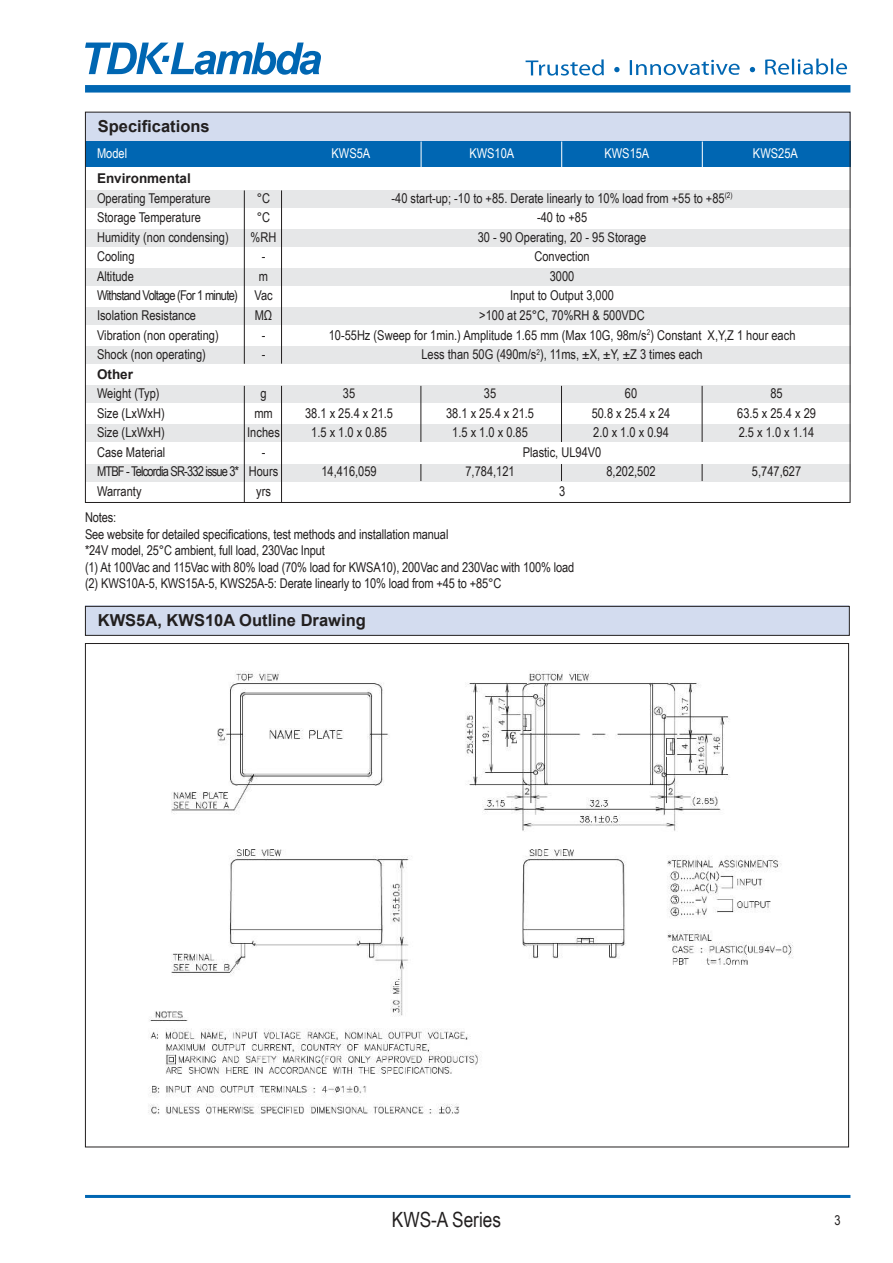
<style>
.page{position:relative;width:893px;height:1263px;background:#fff}
.page>*{position:absolute;margin:0;border:0;box-sizing:border-box;transform-origin:0 0}
.t1{font:21px "Arial Narrow";color:#221f1f}
.t2{font:700 16.5px "Arial";color:#221f1f}
.t3{font:13.5px/16.5px "Arial Narrow";color:#221f1f}
.t4{font:13.5px "Arial Narrow";letter-spacing:-.06em;color:#221f1f}
.t5{font:13.5px "Arial Narrow";letter-spacing:-.05em;color:#221f1f}
.t6{font:13.5px "Arial Narrow";color:#fff}
.t7{font:700 13.5px "Arial";color:#221f1f}
</style>
<div class="page">
<div style="left:85px;top:85px;width:765px;height:8px;background:#0066b2"></div>
<hr style="left:85px;top:1195px;width:765px;height:3px;background:#0066b2">
<svg style="left:85px;top:43px;width:236px;height:32px"></svg>
<div style="left:85px;top:112px;width:765px;height:30px;background:#d3dcef"></div>
<div style="left:85px;top:142px;width:765px;height:25px;background:#0066b2"></div>
<div style="left:85px;top:190px;width:765px;height:17px;background:#e6e7e8"></div>
<div style="left:85px;top:229px;width:765px;height:17px;background:#e6e7e8"></div>
<div style="left:85px;top:269px;width:765px;height:17px;background:#e6e7e8"></div>
<div style="left:85px;top:308px;width:765px;height:17px;background:#e6e7e8"></div>
<div style="left:85px;top:425px;width:765px;height:17px;background:#e6e7e8"></div>
<div style="left:85px;top:347px;width:765px;height:17px;background:#e6e7e8"></div>
<div style="left:85px;top:464px;width:765px;height:17px;background:#e6e7e8"></div>
<div style="left:85px;top:386px;width:765px;height:17px;background:#e6e7e8"></div>
<hr style="left:281px;top:190px;width:1px;height:174px;background:#221f1f">
<hr style="left:281px;top:386px;width:1px;height:117px;background:#221f1f">
<hr style="left:421px;top:386px;width:1px;height:56px;background:#221f1f">
<svg style="left:421px;top:464px;width:1px;height:17px"></svg>
<hr style="left:561px;top:386px;width:1px;height:56px;background:#221f1f">
<svg style="left:561px;top:464px;width:1px;height:17px"></svg>
<svg style="left:702px;top:464px;width:1px;height:17px"></svg>
<hr style="left:244px;top:190px;width:1px;height:174px;background:#221f1f">
<hr style="left:244px;top:386px;width:1px;height:117px;background:#221f1f">
<svg style="left:561px;top:142px;width:1px;height:25px"></svg>
<svg style="left:421px;top:142px;width:1px;height:25px"></svg>
<svg style="left:702px;top:142px;width:1px;height:25px"></svg>
<hr style="left:702px;top:386px;width:1px;height:56px;background:#221f1f">
<svg style="left:526px;top:59px;width:78px;height:17px"></svg>
<svg style="left:630px;top:60px;width:110px;height:15px"></svg>
<svg style="left:765px;top:59px;width:82px;height:16px"></svg>
<svg style="left:614px;top:67px;width:6px;height:5px"></svg>
<svg style="left:750px;top:67px;width:5px;height:5px"></svg>
<div style="left:86px;top:606px;width:763px;height:29px;background:#d3dcef"></div>
<div style="left:85px;top:606px;width:765px;height:30px;border:1px solid #221f1f"></div>
<img style="left:148px;top:670px;width:645px;height:445px">
<p class="t2" style="left:98px;top:115px;width:113px">Speci昀椀cations</p>
<p class="t6" style="left:97px;top:148px;width:32px">Model</p>
<p class="t6" style="left:331px;top:148px;width:40px">KWS5A</p>
<p class="t6" style="left:469px;top:148px;width:46px">KWS10A</p>
<p class="t6" style="left:604px;top:148px;width:46px">KWS15A</p>
<p class="t6" style="left:753px;top:148px;width:46px">KWS25A</p>
<p class="t7" style="left:97px;top:174px;width:95px">Environmental</p>
<p class="t3" style="left:97px;top:191px;width:115px">Operating Temperature</p>
<p class="t3" style="left:257px;top:189px;width:15px">°C</p>
<p class="t3" style="left:391px;top:189px;width:343px">-40 start-up; -10 to +85. Derate linearly to 10% load from +55 to +85<sup>(2)</sup></p>
<p class="t3" style="left:97px;top:211px;width:105px">Storage Temperature</p>
<p class="t3" style="left:257px;top:209px;width:15px">°C</p>
<p class="t3" style="left:537px;top:209px;width:52px">-40 to +85</p>
<p class="t3" style="left:97px;top:228px;width:133px">Humidity (non condensing)</p>
<p class="t3" style="left:251px;top:228px;width:27px">%RH</p>
<p class="t3" style="left:478px;top:228px;width:170px">30 - 90 Operating, 20 - 95 Storage</p>
<p class="t3" style="left:97px;top:248px;width:39px">Cooling</p>
<p class="t3" style="left:262px;top:248px;width:5px">-</p>
<p class="t3" style="left:534px;top:248px;width:57px">Convection</p>
<p class="t3" style="left:97px;top:267px;width:38px">Altitude</p>
<p class="t3" style="left:259px;top:267px;width:11px">m</p>
<p class="t3" style="left:550px;top:267px;width:26px">3000</p>
<p class="t5" style="left:97px;top:286px;width:177px">Withstand Voltage (For 1 minute) Vac</p>
<p class="t3" style="left:510px;top:287px;width:106px">Input to Output 3,000</p>
<p class="t3" style="left:97px;top:306px;width:101px">Isolation Resistance</p>
<p class="t3" style="left:255px;top:306px;width:19px">MΩ</p>
<p class="t3" style="left:479px;top:306px;width:167px">&gt;100 at 25°C, 70%RH &amp; 500VDC</p>
<p class="t3" style="left:97px;top:326px;width:123px">Vibration (non operating)</p>
<p class="t3" style="left:262px;top:326px;width:5px">-</p>
<p class="t3" style="left:329px;top:326px;width:468px">10-55Hz (Sweep for 1min.) Amplitude 1.65 mm (Max 10G, 98m/s<sup>2</sup>) Constant X,Y,Z 1 hour each</p>
<p class="t3" style="left:97px;top:345px;width:110px">Shock (non operating)</p>
<p class="t3" style="left:262px;top:345px;width:5px">-</p>
<p class="t3" style="left:421px;top:345px;width:283px">Less than 50G (490m/s<sup>2</sup>), 11ms, ±X, ±Y, ±Z 3 times each</p>
<p class="t7" style="left:97px;top:369px;width:38px">Other</p>
<p class="t3" style="left:97px;top:384px;width:64px">Weight (Typ)</p>
<p class="t3" style="left:260px;top:384px;width:8px">g</p>
<p class="t3" style="left:343px;top:384px;width:14px">35</p>
<p class="t3" style="left:484px;top:384px;width:14px">35</p>
<p class="t3" style="left:625px;top:384px;width:14px">60</p>
<p class="t3" style="left:770px;top:384px;width:14px">85</p>
<p class="t3" style="left:97px;top:404px;width:69px">Size (LxWxH)</p>
<p class="t3" style="left:254px;top:404px;width:20px">mm</p>
<p class="t3" style="left:305px;top:404px;width:90px">38.1 x 25.4 x 21.5</p>
<p class="t3" style="left:446px;top:404px;width:90px">38.1 x 25.4 x 21.5</p>
<p class="t3" style="left:592px;top:404px;width:80px">50.8 x 25.4 x 24</p>
<p class="t3" style="left:737px;top:404px;width:80px">63.5 x 25.4 x 29</p>
<p class="t3" style="left:97px;top:423px;width:69px">Size (LxWxH)</p>
<p class="t3" style="left:247px;top:423px;width:34px">Inches</p>
<p class="t3" style="left:311px;top:423px;width:77px">1.5 x 1.0 x 0.85</p>
<p class="t3" style="left:452px;top:423px;width:77px">1.5 x 1.0 x 0.85</p>
<p class="t3" style="left:593px;top:423px;width:77px">2.0 x 1.0 x 0.94</p>
<p class="t3" style="left:739px;top:423px;width:77px">2.5 x 1.0 x 1.14</p>
<p class="t3" style="left:97px;top:443px;width:70px">Case Material</p>
<p class="t3" style="left:262px;top:443px;width:5px">-</p>
<p class="t3" style="left:523px;top:443px;width:80px">Plastic, UL94V0</p>
<p class="t4" style="left:97px;top:461px;width:183px">MTBF - Telcordia SR-332 issue 3* Hours</p>
<p class="t3" style="left:321px;top:462px;width:57px">14,416,059</p>
<p class="t3" style="left:465px;top:462px;width:51px">7,784,121</p>
<p class="t3" style="left:606px;top:462px;width:51px">8,202,502</p>
<p class="t3" style="left:752px;top:462px;width:51px">5,747,627</p>
<p class="t3" style="left:97px;top:482px;width:46px">Warranty</p>
<p class="t3" style="left:256px;top:482px;width:16px">yrs</p>
<p class="t3" style="left:559px;top:482px;width:8px">3</p>
<p class="t3" style="left:85px;top:510px;width:491px">Notes:<br>See website for detailed speci昀椀cations, test methods and installation manual<br>*24V model, 25°C ambient, full load, 230Vac Input<br>(1) At 100Vac and 115Vac with 80% load (70% load for KWSA10), 200Vac and 230Vac with 100% load (2) KWS10A-5, KWS15A-5, KWS25A-5: Derate linearly to 10% load from +45 to +85°C</p>
<p class="t2" style="left:98px;top:614px;width:270px">KWS5A, KWS10A Outline Drawing</p>
<h1 class="t1" style="left:392px;top:1211px;width:111px">KWS-A Series</h1>
<p class="t3" style="left:835px;top:1212px;width:8px">3</p>
</div>
